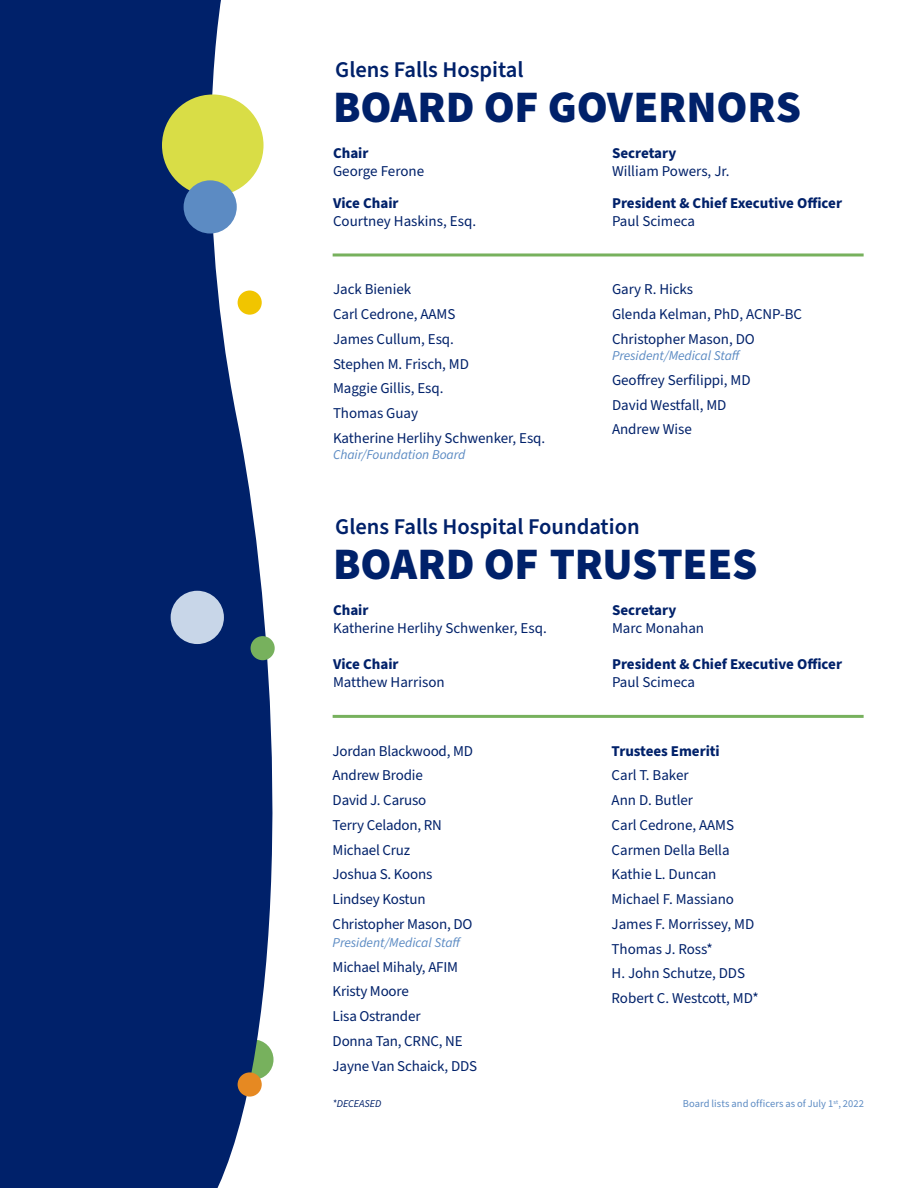
<style>
.page{position:relative;width:918px;height:1188px;background:#fff}
.page>*{position:absolute;margin:0;border:0;box-sizing:border-box;transform-origin:0 0}
.t1{font:900 45px "Source Sans Pro";letter-spacing:-.005em;color:#00216a}
.t2{font:600 22.5px "Source Sans Pro";color:#00216a}
.t3{font:15px/24.8px "Source Sans Pro";letter-spacing:-.005em;color:#00216a}
.t4{font:700 15px "Source Sans Pro";color:#00216a}
.t5{font:italic 13.5px "Source Sans Pro";letter-spacing:-.005em;color:#5c8bc3}
.t6{font:10.5px "Source Sans Pro";letter-spacing:.005em;color:#5c8bc3}
.t7{font:italic 10.5px "Source Sans Pro";color:#00216a}
</style>
<div class="page">
<hr style="left:333px;top:253px;width:531px;height:3px;background:#77b15d">
<hr style="left:333px;top:715px;width:531px;height:3px;background:#77b15d">
<svg style="left:0;top:0;width:275px;height:1188px;background:#193778"></svg>
<div style="left:162px;top:95px;width:102px;height:101px;background:#d9dd46;border-radius:50%"></div>
<div style="left:184px;top:180px;width:53px;height:54px;background:#5c8bc3;border-radius:50%"></div>
<div style="left:238px;top:1072px;width:24px;height:25px;background:#e68922;border-radius:50%"></div>
<div style="left:171px;top:591px;width:53px;height:53px;background:#c8d6e8;border-radius:50%"></div>
<div style="left:251px;top:636px;width:24px;height:24px;background:#77b15d;border-radius:50%"></div>
<h2 class="t2" style="left:335px;top:55px;width:190px">Glens Falls Hospital</h2>
<h1 class="t1" style="left:333px;top:76px;width:470px">BOARD OF GOVERNORS</h1>
<p class="t4" style="left:333px;top:143px;width:37px">Chair</p>
<p class="t3" style="left:333px;top:159px;width:93px">George Ferone</p>
<p class="t4" style="left:333px;top:192px;width:67px">Vice Chair</p>
<p class="t3" style="left:333px;top:209px;width:145px">Courtney Haskins, Esq.</p>
<p class="t4" style="left:612px;top:143px;width:66px">Secretary</p>
<p class="t3" style="left:612px;top:159px;width:119px">William Powers, Jr.</p>
<p class="t4" style="left:612px;top:192px;width:232px">President &amp; Chief Executive Officer</p>
<p class="t3" style="left:612px;top:209px;width:85px">Paul Scimeca</p>
<p class="t3" style="left:333px;top:277px;width:214px">Jack Bieniek<br>Carl Cedrone, AAMS<br>James Cullum, Esq.<br>Stephen M. Frisch, MD<br>Maggie Gillis, Esq.<br>Thomas Guay<br>Katherine Herlihy Schwenker, Esq.</p>
<p class="t5" style="left:333px;top:446px;width:134px">Chair/Foundation Board</p>
<p class="t3" style="left:612px;top:277px;width:192px">Gary R. Hicks<br>Glenda Kelman, PhD, ACNP-BC<br>Christopher Mason, DO</p>
<p class="t5" style="left:612px;top:347px;width:130px">President/Medical Staff</p>
<p class="t3" style="left:612px;top:368px;width:140px">Geoffrey Serfilippi, MD<br>David Westfall, MD<br>Andrew Wise</p>
<h2 class="t2" style="left:335px;top:511px;width:306px">Glens Falls Hospital Foundation</h2>
<h1 class="t1" style="left:333px;top:533px;width:426px">BOARD OF TRUSTEES</h1>
<p class="t4" style="left:333px;top:600px;width:37px">Chair</p>
<p class="t3" style="left:333px;top:616px;width:215px">Katherine Herlihy Schwenker, Esq.</p>
<p class="t4" style="left:333px;top:654px;width:67px">Vice Chair</p>
<p class="t3" style="left:333px;top:670px;width:113px">Matthew Harrison</p>
<p class="t4" style="left:612px;top:600px;width:66px">Secretary</p>
<p class="t3" style="left:612px;top:616px;width:94px">Marc Monahan</p>
<p class="t4" style="left:612px;top:654px;width:232px">President &amp; Chief Executive Officer</p>
<p class="t3" style="left:612px;top:670px;width:85px">Paul Scimeca</p>
<p class="t3" style="left:333px;top:739px;width:142px">Jordan Blackwood, MD<br>Andrew Brodie<br>David J. Caruso<br>Terry Celadon, RN<br>Michael Cruz<br>Joshua S. Koons<br>Lindsey Kostun<br>Christopher Mason, DO</p>
<p class="t5" style="left:333px;top:933px;width:130px">President/Medical Staff</p>
<p class="t3" style="left:333px;top:955px;width:146px">Michael Mihaly, AFIM<br>Kristy Moore<br>Lisa Ostrander<br>Donna Tan, CRNC, NE<br>Jayne Van Schaick, DDS</p>
<p class="t7" style="left:333px;top:1096px;width:50px">*DECEASED</p>
<p class="t4" style="left:612px;top:741px;width:110px">Trustees Emeriti</p>
<p class="t3" style="left:612px;top:764px;width:149px">Carl T. Baker<br>Ann D. Butler<br>Carl Cedrone, AAMS<br>Carmen Della Bella<br>Kathie L. Duncan<br>Michael F. Massiano<br>James F. Morrissey, MD<br>Thomas J. Ross*<br>H. John Schutze, DDS<br>Robert C. Westcott, MD*</p>
<p class="t6" style="left:683px;top:1096px;width:183px">Board lists and officers as of July 1<sup>st</sup>, 2022</p>
</div>
